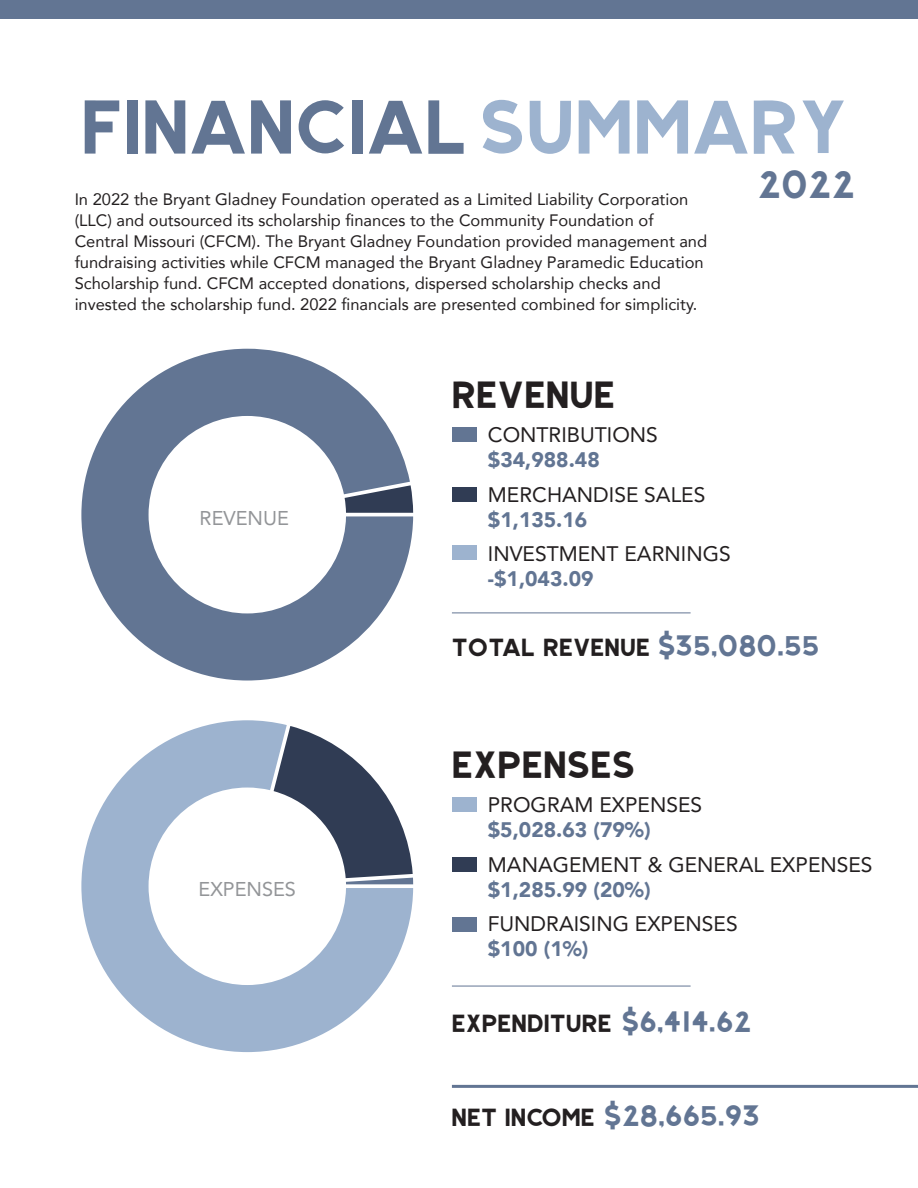
<style>
.page{position:relative;width:918px;height:1188px;background:#fff}
.page>*{position:absolute;margin:0;border:0;box-sizing:border-box;transform-origin:0 0}
.t1{font:69px "Salmon";color:#627593}
.t2{font:34.65px "Salmon";color:#627593}
.t3{font:34.35px "Salmon";color:#231f20}
.t4{font:26.4px "Salmon";color:#627593}
.t5{font:22.5px "Salmon";color:#231f20}
.t6{font:21px "Avenir";color:#231f20}
.t7{font:900 21px "Avenir";color:#627593}
.t8{font:19.95px "Avenir";color:#939598}
.t9{font:16.5px/21px "Avenir";color:#231f20}
.s1{color:#9db3cf}
.s2{font-size:26.4px;color:#627593}
.s3{font-size:22.5px;color:#231f20}
</style>
<div class="page">
<div style="left:0;top:0;width:918px;height:18px;background:#627593"></div>
<hr style="left:452px;top:613px;width:239px;height:1px;background:#627593">
<hr style="left:452px;top:1085px;width:466px;height:3px;background:#627593">
<hr style="left:452px;top:986px;width:239px;height:1px;background:#627593">
<div style="left:452px;top:427px;width:25px;height:15px;background:#627593"></div>
<div style="left:452px;top:487px;width:25px;height:15px;background:#303c54"></div>
<div style="left:452px;top:545px;width:25px;height:15px;background:#9db3cf"></div>
<div style="left:452px;top:797px;width:25px;height:15px;background:#9db3cf"></div>
<div style="left:452px;top:857px;width:25px;height:15px;background:#303c54"></div>
<div style="left:452px;top:917px;width:25px;height:15px;background:#627593"></div>
<svg style="left:81px;top:349px;width:332px;height:332px"></svg>
<svg style="left:345px;top:485px;width:68px;height:28px"></svg>
<svg style="left:81px;top:720px;width:332px;height:332px"></svg>
<svg style="left:274px;top:726px;width:139px;height:158px"></svg>
<p class="t1" style="left:81px;top:89px;width:768px">FINANCIAL <span class="s1">SUMMARY</span></p>
<p class="t9" style="left:75px;top:188px;width:615px">In 2022 the Bryant Gladney Foundation operated as a Limited Liability Corporation</p>
<p class="t9" style="left:75px;top:209px;width:634px">(LLC) and outsourced its scholarship finances to the Community Foundation of Central Missouri (CFCM). The Bryant Gladney Foundation provided management and fundraising activities while CFCM managed the Bryant Gladney Paramedic Education Scholarship fund. CFCM accepted donations, dispersed scholarship checks and invested the scholarship fund. 2022 financials are presented combined for simplicity.</p>
<p class="t8" style="left:200px;top:502px;width:91px">REVENUE</p>
<p class="t3" style="left:452px;top:376px;width:165px">REVENUE</p>
<p class="t6" style="left:488px;top:418px;width:172px">CONTRIBUTIONS</p>
<p class="t7" style="left:488px;top:442px;width:113px">$34,988.48</p>
<p class="t6" style="left:488px;top:477px;width:219px">MERCHANDISE SALES</p>
<p class="t7" style="left:488px;top:501px;width:101px">$1,135.16</p>
<p class="t6" style="left:488px;top:537px;width:244px">INVESTMENT EARNINGS</p>
<p class="t7" style="left:488px;top:561px;width:107px">-$1,043.09</p>
<p class="t2" style="left:758px;top:166px;width:99px">2022</p>
<p class="t5" style="left:452px;top:635px;width:369px">TOTAL REVENUE <span class="s2">$35,080.55</span></p>
<p class="t8" style="left:199px;top:873px;width:99px">EXPENSES</p>
<p class="t3" style="left:452px;top:746px;width:185px">EXPENSES</p>
<p class="t6" style="left:488px;top:788px;width:216px">PROGRAM EXPENSES</p>
<p class="t7" style="left:488px;top:812px;width:164px">$5,028.63 (79%)</p>
<p class="t6" style="left:488px;top:847px;width:386px">MANAGEMENT &amp; GENERAL EXPENSES</p>
<p class="t7" style="left:488px;top:871px;width:164px">$1,285.99 (20%)</p>
<p class="t6" style="left:488px;top:907px;width:251px">FUNDRAISING EXPENSES</p>
<p class="t7" style="left:488px;top:931px;width:102px">$100 (1%)</p>
<p class="t5" style="left:452px;top:1011px;width:301px">EXPENDITURE <span class="s2">$6,414.62</span></p>
<p class="t4" style="left:452px;top:1101px;width:310px"><span class="s3">NET INCOME</span> $28,665.93</p>
</div>
